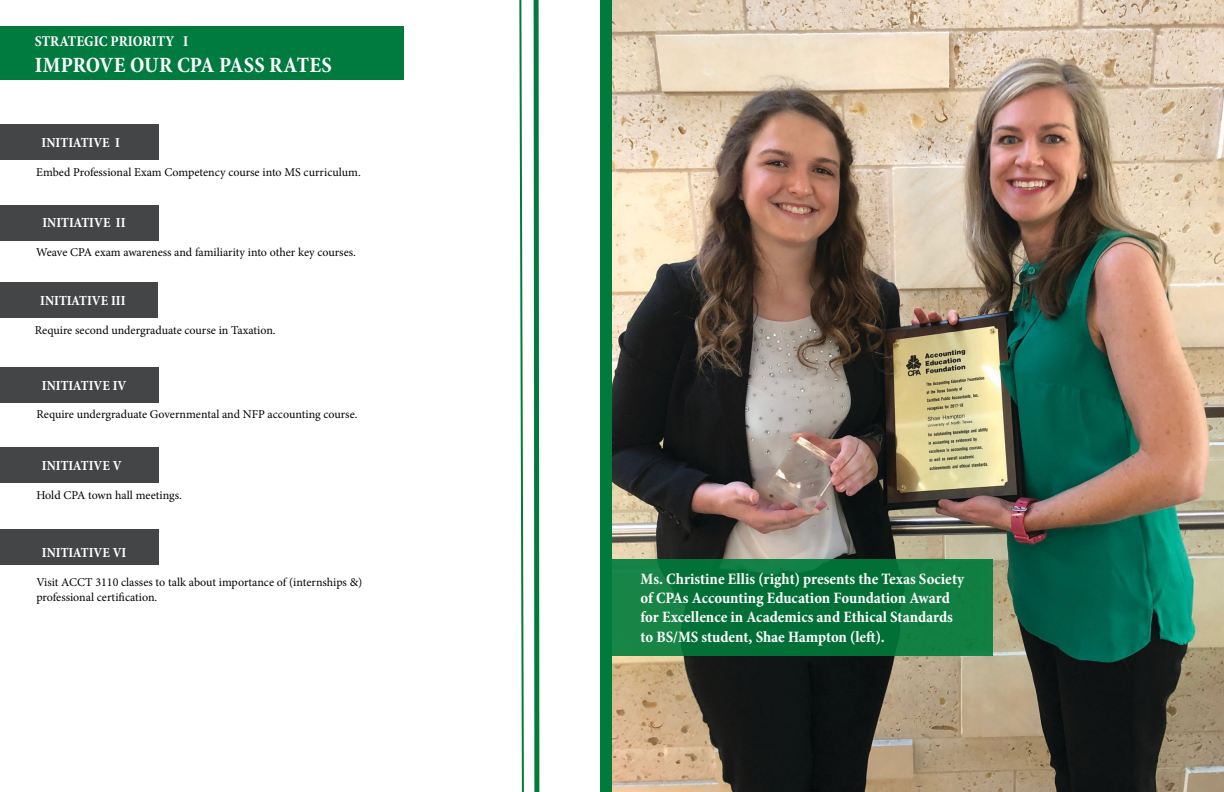
<style>
.page{position:relative;width:1224px;height:792px;background:#fff}
.page>*{position:absolute;margin:0;border:0;box-sizing:border-box;transform-origin:0 0}
.t1{font:700 condensed 22px "Minion Pro";letter-spacing:.01em;color:#fff}
.t2{font:700 condensed 16px/19.2px "Minion Pro";color:#fff}
.t3{font:700 condensed 15px "Minion Pro";color:#fff}
.t4{font:700 condensed 14px "Minion Pro";color:#fff}
.t5{font:12px/14.4px "Minion Pro";color:#020304}
</style>
<div class="page">
<div style="left:0;top:27px;width:403px;height:53px;background:#007b40"></div>
<div style="left:0;top:205px;width:159px;height:36px;background:#444546"></div>
<div style="left:0;top:124px;width:159px;height:36px;background:#444546"></div>
<div style="left:0;top:367px;width:159px;height:36px;background:#444546"></div>
<div style="left:0;top:447px;width:159px;height:36px;background:#444546"></div>
<div style="left:0;top:529px;width:159px;height:36px;background:#444546"></div>
<div style="left:0;top:282px;width:158px;height:36px;background:#444546"></div>
<img style="left:612px;top:0;width:612px;height:792px">
<div style="left:603px;top:559px;width:390px;height:97px;background:linear-gradient(to right,#0a783d,#09773c)"></div>
<div style="left:600px;top:0;width:12px;height:792px;background:#007b3b"></div>
<svg style="left:519px;top:0;width:21px;height:792px"></svg>
<p class="t3" style="left:35px;top:31px;width:155px">STRATEGIC PRIORITY I</p>
<h1 class="t1" style="left:35px;top:50px;width:299px">IMPROVE OUR CPA PASS RATES</h1>
<p class="t4" style="left:42px;top:133px;width:80px">INITIATIVE I</p>
<p class="t5" style="left:36px;top:165px;width:326px">Embed Professional Exam Competency course into MS curriculum.</p>
<p class="t4" style="left:42px;top:213px;width:85px">INITIATIVE II</p>
<p class="t5" style="left:36px;top:245px;width:321px">Weave CPA exam awareness and familiarity into other key courses.</p>
<p class="t4" style="left:40px;top:291px;width:87px">INITIATIVE III</p>
<p class="t5" style="left:35px;top:323px;width:242px">Require second undergraduate course in Taxation.</p>
<p class="t4" style="left:42px;top:376px;width:86px">INITIATIVE IV</p>
<p class="t5" style="left:36px;top:407px;width:323px">Require undergraduate Governmental and NFP accounting course.</p>
<p class="t4" style="left:42px;top:456px;width:81px">INITIATIVE V</p>
<p class="t5" style="left:36px;top:488px;width:147px">Hold CPA town hall meetings.</p>
<p class="t4" style="left:42px;top:543px;width:86px">INITIATIVE VI</p>
<p class="t5" style="left:36px;top:575px;width:328px">Visit ACCT 3110 classes to talk about importance of (internships &amp;) professional certification.</p>
<h2 class="t2" style="left:641px;top:569px;width:325px">Ms. Christine Ellis (right) presents the Texas Society of CPAs Accounting Education Foundation Award for Excellence in Academics and Ethical Standards to BS/MS student, Shae Hampton (left).</h2>
</div>
